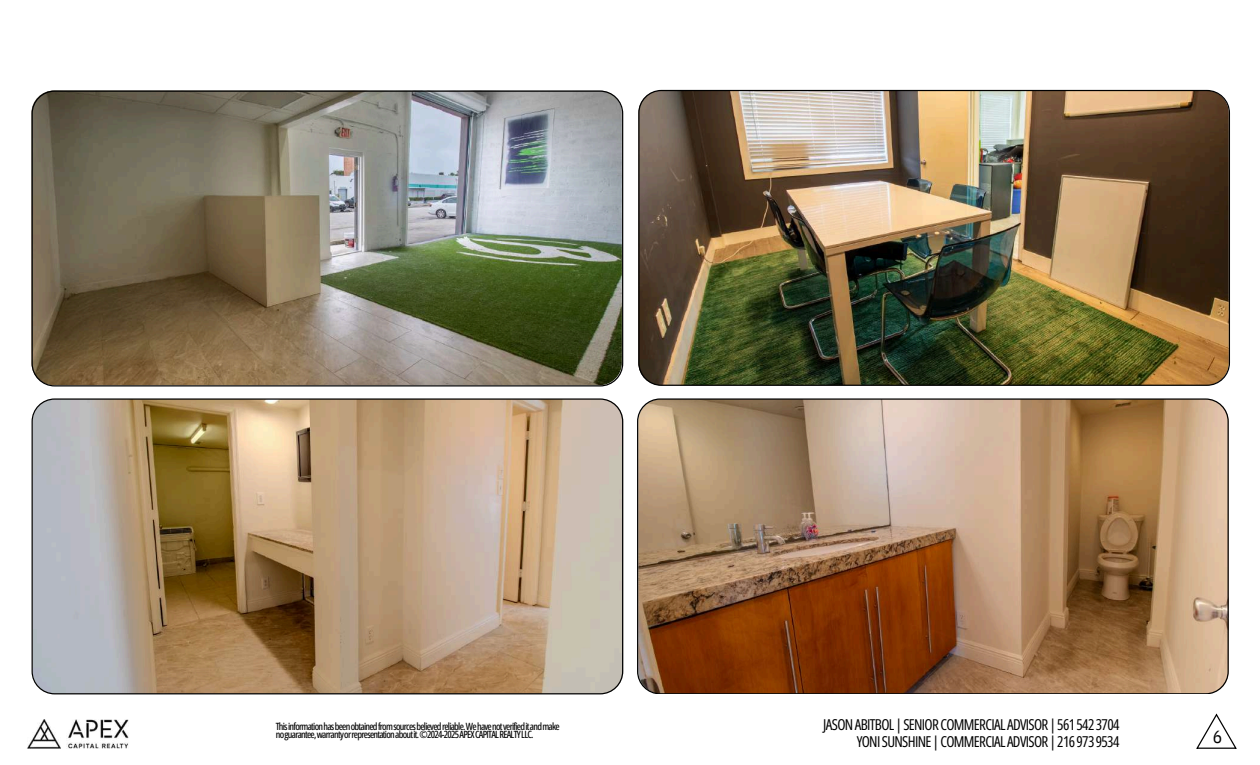
<style>
.page{position:relative;width:1260px;height:765px;background:#fff}
.page>*{position:absolute;margin:0;border:0;box-sizing:border-box;transform-origin:0 0}
.t1{font:17.5px "IBM Plex Sans Cond";color:#000}
.t2{font:15px/16.9px "Open Sans Condensed";letter-spacing:-.045em;color:#000;text-align:right}
.t3{font:500 10px/8.5px "Open Sans Condensed";letter-spacing:-.07em;color:#000}
</style>
<div class="page">
<img style="left:27px;top:719px;width:102px;height:29px">
<svg style="left:1196px;top:713px;width:41px;height:36px"></svg>
<svg style="left:637px;top:398px;width:592px;height:296px;background:#a57c5a"></svg>
<img style="left:638px;top:90px;width:592px;height:296px">
<svg style="left:32px;top:398px;width:591px;height:296px;background:#b19a7e"></svg>
<img style="left:32px;top:91px;width:591px;height:296px">
<p class="t3" style="left:276px;top:722px;width:285px">Thisinformationhasbeenobtainedfromsourcesbelievedreliable.Wehavenotverifieditandmake noguarantee,warrantyorrepresentationaboutit.©2024-2025APEXCAPITALREALTYLLC.</p>
<h2 class="t2" style="left:823px;top:716px;width:298px">JASONABITBOL|SENIORCOMMERCIALADVISOR|5615423704<br>YONISUNSHINE|COMMERCIALADVISOR|2169739534</h2>
<h1 class="t1" style="left:1213px;top:725px;width:11px">6</h1>
</div>
